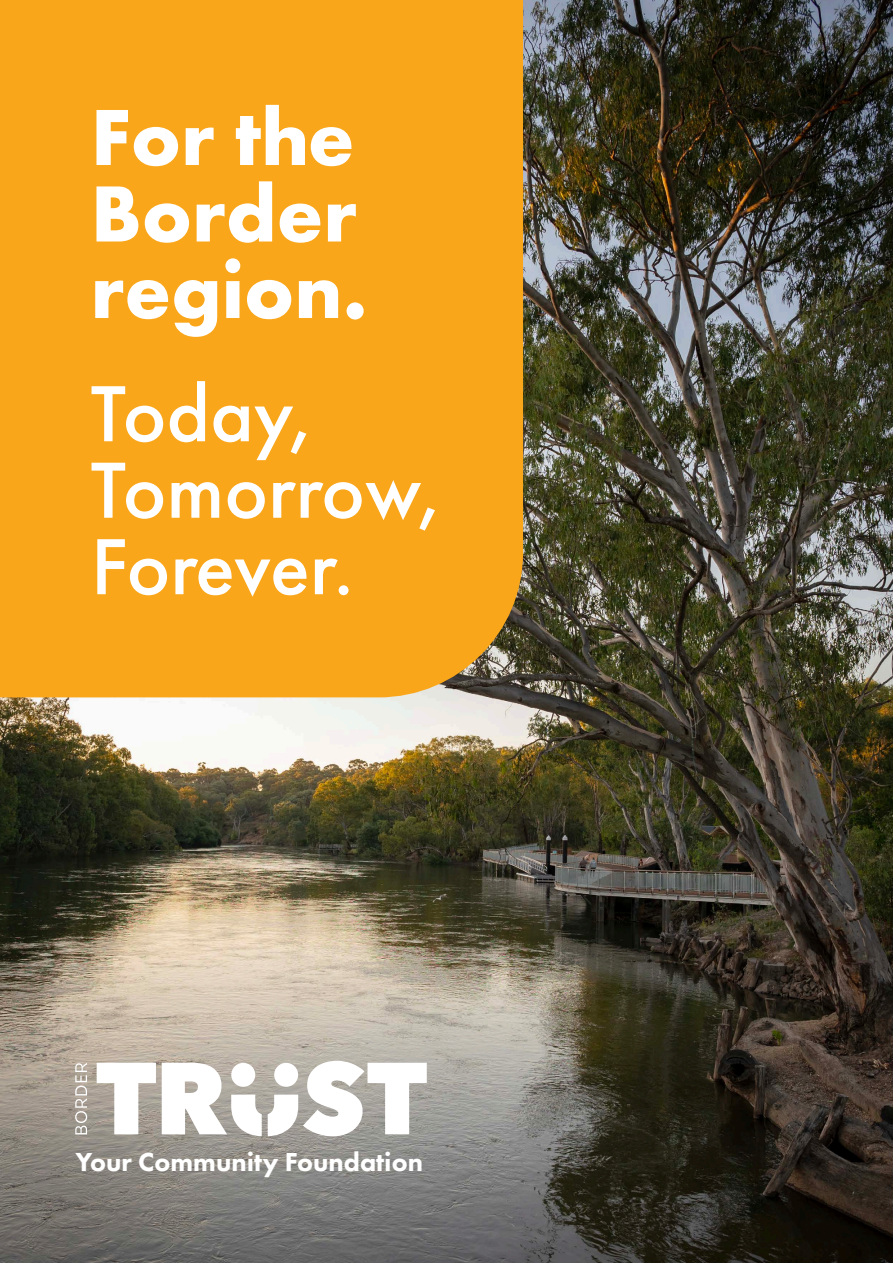
<style>
.page{position:relative;width:893px;height:1263px;background:#fff}
.page>*{position:absolute;margin:0;border:0;box-sizing:border-box;transform-origin:0 0}
.t1{font:500 82.5px/76.5px "Futura PT";color:#fff}
.t2{font:700 82.5px/76.5px "Futura PT";color:#fff}
.t3{font:800 27px "Futura PT";color:#fff}
</style>
<div class="page">
<img style="left:0;top:0;width:893px;height:1263px">
<div style="left:0;top:0;width:523px;height:697px;background:#faa61a"></div>
<svg style="left:75px;top:1063px;width:12px;height:71px"></svg>
<svg style="left:97px;top:1061px;width:330px;height:75px"></svg>
<p class="t2" style="left:91px;top:97px;width:278px">For the<br>Border region.</p>
<p class="t1" style="left:91px;top:376px;width:350px">Today,<br>Tomorrow,<br>Forever.</p>
<p class="t3" style="left:76px;top:1145px;width:349px">Your Community Foundation</p>
</div>
